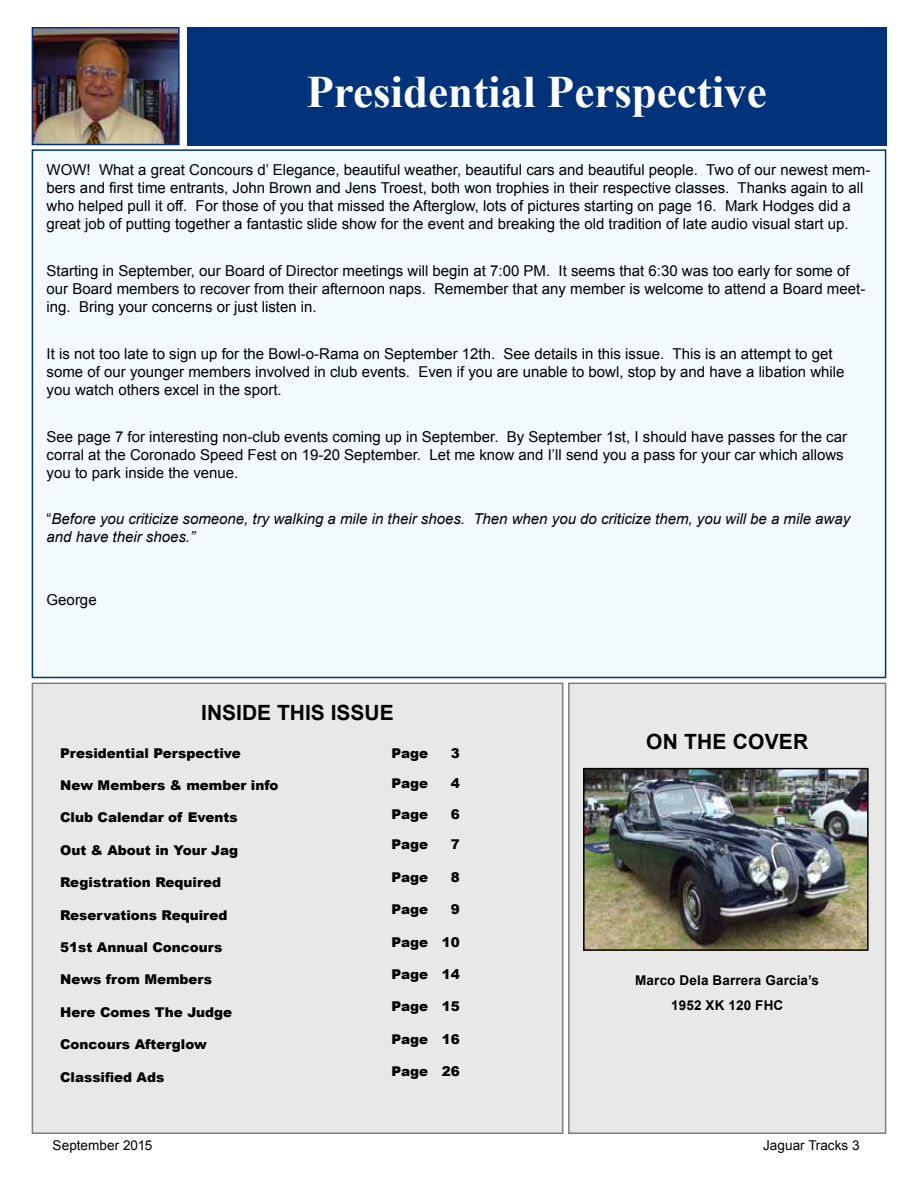
<style>
.page{position:relative;width:918px;height:1188px;background:#fff}
.page>*{position:absolute;margin:0;border:0;box-sizing:border-box;transform-origin:0 0}
.t1{font:700 45px "Times New Roman";color:#fff}
.t2{font:700 21px "Arial";letter-spacing:.005em;color:#000}
.t3{font:15px/18px "Arial";color:#000}
.t4{font:italic 15px/18px "Arial";color:#000}
.t5{font:900 13.5px "Arial";color:#000}
.t6{font:700 13.5px/24.8px "Arial";letter-spacing:.01em;color:#000;text-align:center}
.t7{font:13.5px "Arial";letter-spacing:.005em;color:#000}
.s1{font-style:normal}
</style>
<div class="page">
<div style="left:569px;top:683px;width:317px;height:450px;background:#e8e8e9"></div>
<div style="left:568px;top:683px;width:318px;height:451px;border:2px solid #7f7f7f"></div>
<div style="left:32px;top:683px;width:531px;height:450px;background:#e8e8e9"></div>
<div style="left:32px;top:683px;width:531px;height:451px;border:2px solid #7f7f7f"></div>
<div style="left:187px;top:27px;width:699px;height:118px;background:#01337a"></div>
<img style="left:35px;top:30px;width:142px;height:112px">
<div style="left:32px;top:27px;width:148px;height:118px;border:2px solid #01337a"></div>
<div style="left:32px;top:150px;width:854px;height:527px;background:#f3fafb"></div>
<img style="left:586px;top:771px;width:280px;height:177px">
<div style="left:583px;top:768px;width:286px;height:183px;border:2px solid #000"></div>
<h1 class="t1" style="left:306px;top:61px;width:462px">Presidential Perspective</h1>
<p class="t3" style="left:47px;top:161px;width:825px">WOW! What a great Concours d’ Elegance, beautiful weather, beautiful cars and beautiful people. Two of our newest mem&shy;bers and first time entrants, John Brown and Jens Troest, both won trophies in their respective classes. Thanks again to all who helped pull it off. For those of you that missed the Afterglow, lots of pictures starting on page 16. Mark Hodges did a great job of putting together a fantastic slide show for the event and breaking the old tradition of late audio visual start up.</p>
<p class="t3" style="left:47px;top:262px;width:820px">Starting in September, our Board of Director meetings will begin at 7:00 PM. It seems that 6:30 was too early for some of our Board members to recover from their afternoon naps. Remember that any member is welcome to attend a Board meet&shy;ing. Bring your concerns or just listen in.</p>
<p class="t3" style="left:47px;top:345px;width:799px">It is not too late to sign up for the Bowl-o-Rama on September 12th. See details in this issue. This is an attempt to get some of our younger members involved in club events. Even if you are unable to bowl, stop by and have a libation while you watch others excel in the sport.</p>
<p class="t3" style="left:47px;top:428px;width:802px">See page 7 for interesting non-club events coming up in September. By September 1st, I should have passes for the car corral at the Coronado Speed Fest on 19-20 September. Let me know and I’ll send you a pass for your car which allows you to park inside the venue.</p>
<p class="t4" style="left:47px;top:510px;width:805px"><span class="s1">“</span>Before you criticize someone, try walking a mile in their shoes. Then when you do criticize them, you will be a mile away and have their shoes.”</p>
<p class="t3" style="left:47px;top:591px;width:52px">George</p>
<h2 class="t2" style="left:201px;top:698px;width:47px">Inside</h2>
<h2 class="t2" style="left:277px;top:698px;width:118px">This IssuE</h2>
<p class="t5" style="left:60px;top:743px;width:182px">Presidential Perspective</p>
<p class="t5" style="left:60px;top:775px;width:220px">New Members &amp; member info</p>
<p class="t5" style="left:60px;top:808px;width:179px">Club Calendar of Events</p>
<p class="t5" style="left:60px;top:840px;width:180px">Out &amp; About in Your Jag</p>
<p class="t5" style="left:60px;top:873px;width:163px">Registration Required</p>
<p class="t5" style="left:60px;top:905px;width:169px">Reservations Required</p>
<p class="t5" style="left:60px;top:937px;width:164px">51st Annual Concours</p>
<p class="t5" style="left:60px;top:970px;width:154px">News from Members</p>
<p class="t5" style="left:60px;top:1002px;width:174px">Here Comes The Judge</p>
<p class="t5" style="left:60px;top:1035px;width:148px">Concours Afterglow</p>
<p class="t5" style="left:60px;top:1067px;width:106px">Classified Ads</p>
<p class="t5" style="left:392px;top:743px;width:38px">Page</p>
<p class="t5" style="left:451px;top:743px;width:11px">3</p>
<p class="t5" style="left:392px;top:774px;width:38px">Page</p>
<p class="t5" style="left:451px;top:774px;width:11px">4</p>
<p class="t5" style="left:392px;top:804px;width:38px">Page</p>
<p class="t5" style="left:451px;top:804px;width:11px">6</p>
<p class="t5" style="left:392px;top:835px;width:38px">Page</p>
<p class="t5" style="left:451px;top:835px;width:11px">7</p>
<p class="t5" style="left:392px;top:867px;width:38px">Page</p>
<p class="t5" style="left:451px;top:867px;width:11px">8</p>
<p class="t5" style="left:392px;top:900px;width:38px">Page</p>
<p class="t5" style="left:451px;top:900px;width:11px">9</p>
<p class="t5" style="left:392px;top:932px;width:70px">Page 10</p>
<p class="t5" style="left:392px;top:964px;width:70px">Page 14</p>
<p class="t5" style="left:392px;top:997px;width:70px">Page 15</p>
<p class="t5" style="left:392px;top:1029px;width:70px">Page 16</p>
<p class="t5" style="left:392px;top:1062px;width:70px">Page 26</p>
<h2 class="t2" style="left:646px;top:727px;width:164px">ON THE COVER</h2>
<p class="t6" style="left:635px;top:968px;width:185px">Marco Dela Barrera Garcia’s<br>1952 XK 120 FHC</p>
<p class="t7" style="left:53px;top:1137px;width:101px">September 2015</p>
<p class="t7" style="left:763px;top:1137px;width:98px">Jaguar Tracks 3</p>
</div>
